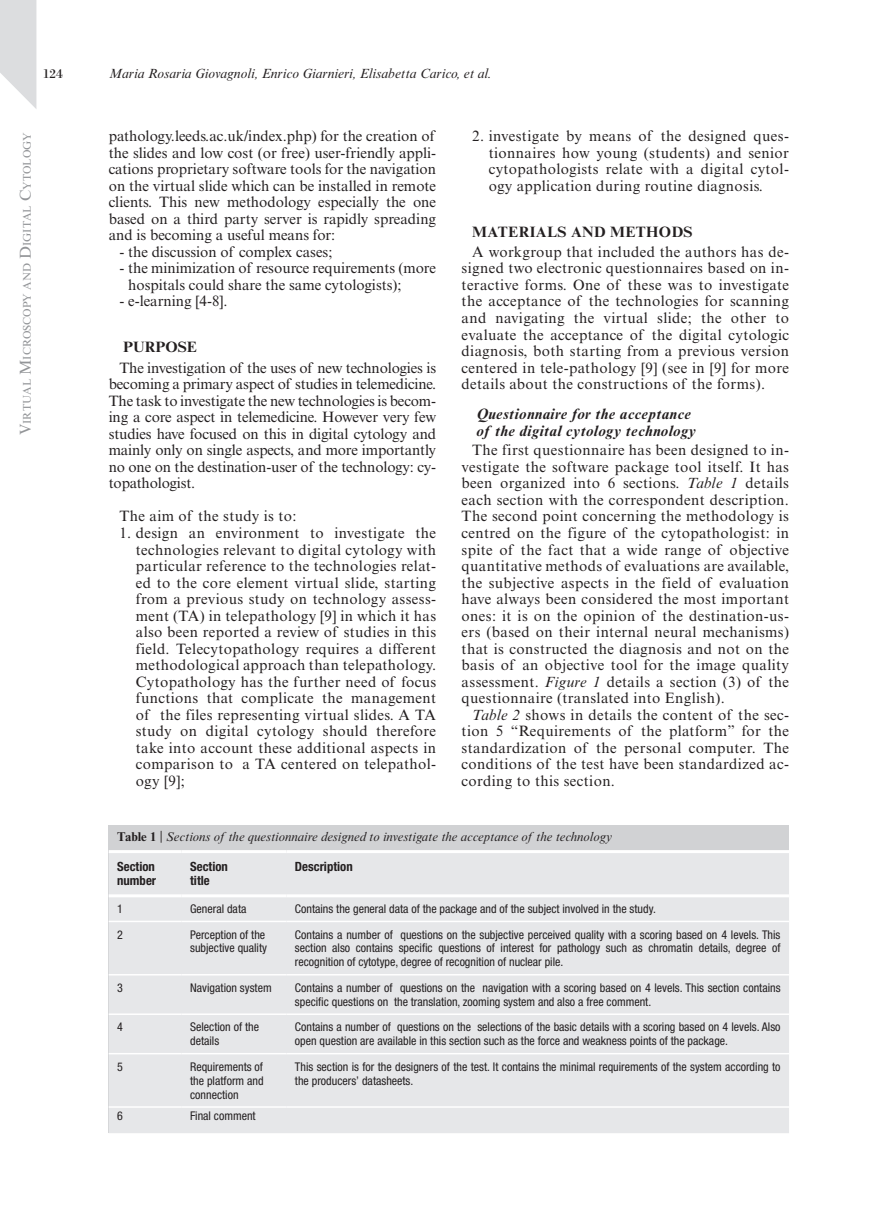
<style>
.page{position:relative;width:874px;height:1214px;background:#fff}
.page>*{position:absolute;margin:0;border:0;box-sizing:border-box;transform-origin:0 0}
.t1{font:15px/16.5px "Times New Roman MT Std";letter-spacing:.01em;color:#231f20;text-align:justify}
.t2{font:italic 700 15px/16.5px "Times New Roman MT Std";letter-spacing:.025em;color:#231f20}
.t3{font:700 15px "Times New Roman MT Std";letter-spacing:.025em;color:#231f20}
.t4{font:700 15px "Times New Roman MT Std";color:#231f20}
.t5{font:italic 13.5px "Times New Roman MT Std";color:#231f20}
.t6{font:13.5px "Bodoni Std";color:#231f20}
.t7{font:italic 12.75px "Times New Roman MT Std";color:#231f20}
.t8{font:700 condensed 12.75px/13.8px "Helvetica Neue LT Std";color:#231f20}
.t9{font:condensed 12px/13.8px "Helvetica Neue LT Std";color:#231f20}
.t10{font:10.95px "Times New Roman MT Std";color:#939598}
.s1{font-size:15.75px}
.s2{font-style:italic}
.s3{font-weight:700;font-style:normal}
</style>
<div class="page">
<div style="left:109px;top:825px;width:680px;height:308px;background:#d1d2d4"></div>
<div style="left:109px;top:853px;width:680px;height:280px;background:#e6e7e9"></div>
<hr style="left:109px;top:850px;width:73px;height:3px;background:#fff">
<hr style="left:182px;top:850px;width:104px;height:3px;background:#fff">
<hr style="left:286px;top:850px;width:503px;height:3px;background:#fff">
<hr style="left:109px;top:894px;width:73px;height:3px;background:#fff">
<hr style="left:182px;top:894px;width:104px;height:3px;background:#fff">
<hr style="left:286px;top:894px;width:503px;height:3px;background:#fff">
<hr style="left:109px;top:921px;width:73px;height:1px;background:#fff">
<hr style="left:182px;top:921px;width:104px;height:1px;background:#fff">
<hr style="left:286px;top:921px;width:503px;height:1px;background:#fff">
<hr style="left:109px;top:974px;width:73px;height:1px;background:#fff">
<hr style="left:182px;top:974px;width:104px;height:1px;background:#fff">
<hr style="left:286px;top:974px;width:503px;height:1px;background:#fff">
<hr style="left:109px;top:1013px;width:73px;height:2px;background:#fff">
<hr style="left:182px;top:1013px;width:104px;height:2px;background:#fff">
<hr style="left:286px;top:1013px;width:503px;height:2px;background:#fff">
<hr style="left:109px;top:1053px;width:73px;height:1px;background:#fff">
<hr style="left:182px;top:1053px;width:104px;height:1px;background:#fff">
<hr style="left:286px;top:1053px;width:503px;height:1px;background:#fff">
<hr style="left:109px;top:1106px;width:73px;height:2px;background:#fff">
<hr style="left:182px;top:1106px;width:104px;height:2px;background:#fff">
<hr style="left:286px;top:1106px;width:503px;height:2px;background:#fff">
<svg style="left:0;top:0;width:36px;height:109px"></svg>
<p class="t6" style="left:43px;top:65px;width:22px">124</p>
<p class="t5" style="left:109px;top:65px;width:385px">Maria Rosaria Giovagnoli, Enrico Giarnieri, Elisabetta Carico, et al.</p>
<p class="t10" style="left:21px;top:435px;width:304px;rotate:-90deg"><span class="s1">V</span>irtual <span class="s1">M</span>icroscopy and <span class="s1">D</span>igital <span class="s1">C</span>ytology</p>
<p class="t1" style="left:109px;top:128px;width:329px">pathology.leeds.ac.uk/index.php) for the creation of the slides and low cost (or free) user-friendly appli&shy;cations proprietary software tools for the navigation on the virtual slide which can be installed in remote clients. This new methodology especially the one based on a third party server is rapidly spreading and is becoming a useful means for:</p>
<p class="t1" style="left:119px;top:244px;width:215px">- the discussion of complex cases;</p>
<p class="t1" style="left:128px;top:260px;width:310px;text-indent:-9px">- the minimization of resource requirements (more hospitals could share the same cytologists);</p>
<p class="t1" style="left:119px;top:293px;width:110px">- e-learning [4-8].</p>
<p class="t4" style="left:123px;top:338px;width:75px">PURPOSE</p>
<p class="t1" style="left:109px;top:359px;width:329px;text-indent:11px">The investigation of the uses of new technologies is becoming a primary aspect of studies in telemedicine.<br>The task to investigate the new technologies is becom&shy;ing a core aspect in telemedicine. However very few studies have focused on this in digital cytology and mainly only on single aspects, and more importantly no one on the destination-user of the technology: cy&shy;topathologist.</p>
<p class="t1" style="left:119px;top:508px;width:179px">The aim of the study is to:</p>
<p class="t1" style="left:136px;top:525px;width:302px;text-indent:-16px">1. design an environment to investigate the technologies relevant to digital cytology with particular reference to the technologies relat&shy;ed to the core element virtual slide, starting from a previous study on technology assess&shy;ment (TA) in telepathology [9] in which it has also been reported a review of studies in this field. Telecytopathology requires a different methodological approach than telepathology.<br>Cytopathology has the further need of focus functions that complicate the management of the files representing virtual slides. A TA study on digital cytology should therefore take into account these additional aspects in comparison to a TA centered on telepathol&shy;ogy [9];</p>
<p class="t1" style="left:489px;top:128px;width:302px;text-indent:-16px">2. investigate by means of the designed ques&shy;tionnaires how young (students) and senior cytopathologists relate with a digital cytol&shy;ogy application during routine diagnosis.</p>
<p class="t3" style="left:472px;top:222px;width:222px">MATERIALS AND METHODS</p>
<p class="t1" style="left:462px;top:244px;width:329px;text-indent:11px">A workgroup that included the authors has de&shy;signed two electronic questionnaires based on in&shy;teractive forms. One of these was to investigate the acceptance of the technologies for scanning and navigating the virtual slide; the other to evaluate the acceptance of the digital cytologic diagnosis, both starting from a previous version centered in tele-pathology [9] (see in [9] for more details about the constructions of the forms).</p>
<p class="t2" style="left:476px;top:406px;width:221px">Questionnaire for the acceptance of the digital cytology technology</p>
<p class="t1" style="left:462px;top:442px;width:329px;text-indent:11px">The first questionnaire has been designed to in&shy;vestigate the software package tool itself. It has been organized into 6 sections. <span class="s2">Table 1</span> details each section with the correspondent description.<br>The second point concerning the methodology is centred on the figure of the cytopathologist: in spite of the fact that a wide range of objective quantitative methods of evaluations are available, the subjective aspects in the field of evaluation have always been considered the most important ones: it is on the opinion of the destination-us&shy;ers (based on their internal neural mechanisms) that is constructed the diagnosis and not on the basis of an objective tool for the image quality assessment. <span class="s2">Figure 1</span> details a section (3) of the questionnaire (translated into English).</p>
<p class="t1" style="left:462px;top:706px;width:329px;text-indent:11px"><span class="s2">Table 2</span> shows in details the content of the sec&shy;tion 5 “Requirements of the platform” for the standardization of the personal computer. The conditions of the test have been standardized ac&shy;cording to this section.</p>
<p class="t7" style="left:117px;top:829px;width:497px"><span class="s3">Table 1</span> | Sections of the questionnaire designed to investigate the acceptance of the technology</p>
<p class="t8" style="left:117px;top:860px;width:40px">Section number</p>
<p class="t8" style="left:190px;top:860px;width:39px">Section title</p>
<p class="t8" style="left:295px;top:860px;width:59px">Description</p>
<p class="t9" style="left:117px;top:902px;width:7px">1</p>
<p class="t9" style="left:190px;top:902px;width:58px">General data</p>
<p class="t9" style="left:295px;top:902px;width:362px">Contains the general data of the package and of the subject involved in the study.</p>
<p class="t9" style="left:117px;top:927px;width:7px">2</p>
<p class="t9" style="left:190px;top:927px;width:78px">Perception of the subjective quality</p>
<p class="t9" style="left:295px;top:927px;width:487px;text-align:justify">Contains a number of questions on the subjective perceived quality with a scoring based on 4 levels. This section also contains specific questions of interest for pathology such as chromatin details, degree of recognition of cytotype, degree of recognition of nuclear pile.</p>
<p class="t9" style="left:117px;top:980px;width:7px">3</p>
<p class="t9" style="left:190px;top:980px;width:83px">Navigation system</p>
<p class="t9" style="left:295px;top:980px;width:487px">Contains a number of questions on the navigation with a scoring based on 4 levels. This section contains specific questions on the translation, zooming system and also a free comment.</p>
<p class="t9" style="left:117px;top:1020px;width:7px">4</p>
<p class="t9" style="left:190px;top:1020px;width:70px">Selection of the details</p>
<p class="t9" style="left:295px;top:1020px;width:487px">Contains a number of questions on the selections of the basic details with a scoring based on 4 levels. Also open question are available in this section such as the force and weakness points of the package.</p>
<p class="t9" style="left:117px;top:1059px;width:7px">5</p>
<p class="t9" style="left:190px;top:1059px;width:75px;text-align:justify">Requirements of the platform and connection</p>
<p class="t9" style="left:295px;top:1059px;width:487px">This section is for the designers of the test. It contains the minimal requirements of the system according to the producers’ datasheets.</p>
<p class="t9" style="left:117px;top:1108px;width:7px">6</p>
<p class="t9" style="left:190px;top:1108px;width:67px">Final comment</p>
</div>
